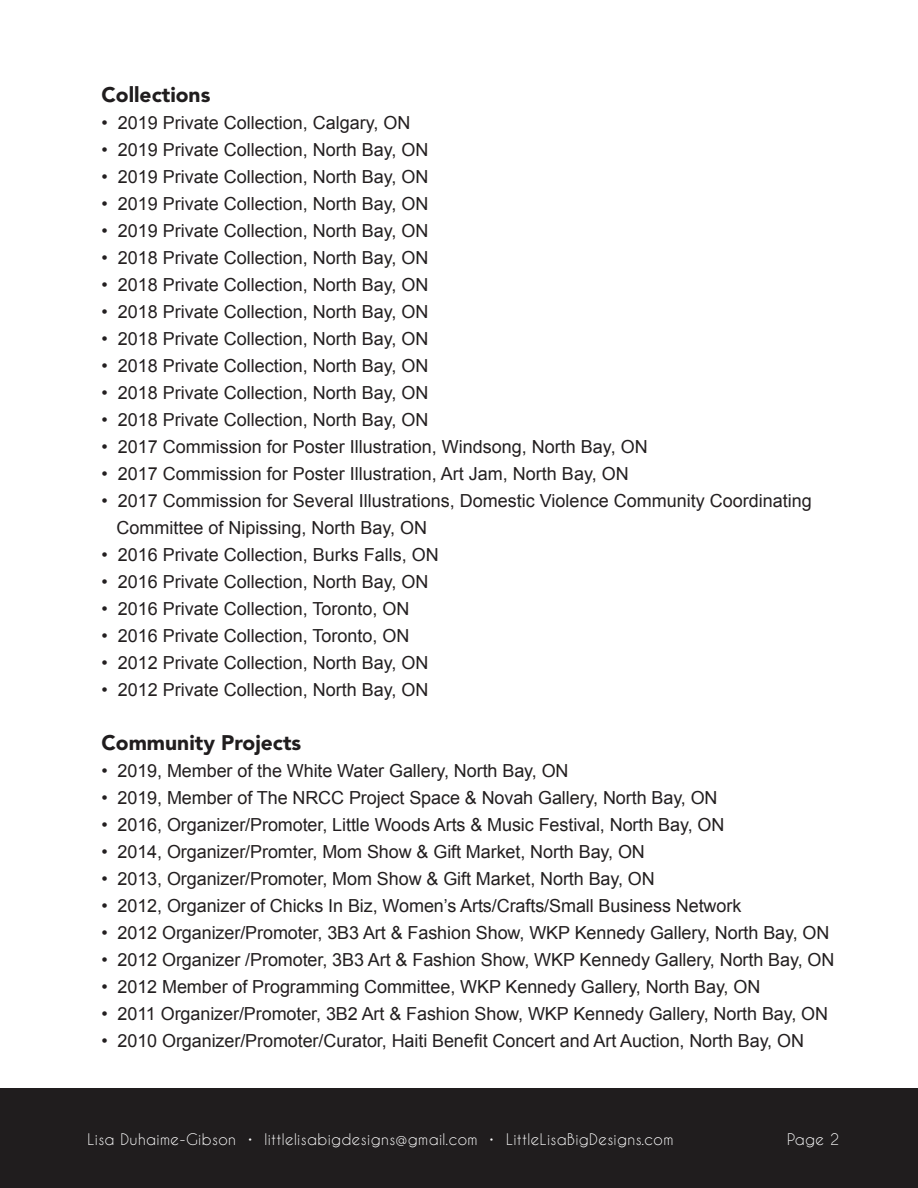
<style>
.page{position:relative;width:918px;height:1188px;background:#fff}
.page>*{position:absolute;margin:0;border:0;box-sizing:border-box;transform-origin:0 0}
.t1{font:900 21px "Avenir";color:#201d1e}
.t2{font:18px "Arial";color:#231f20}
.T4{font:15px "Caviar Dreams";letter-spacing:.025em;color:#fff}
</style>
<div class="page">
<div style="left:0;top:1089px;width:918px;height:99px;background:#201d1e"></div>
<p class="t1" style="left:102px;top:82px;width:110px">Collections</p>
<p class="t2" style="left:102px;top:111px;width:311px">• 2019 Private Collection, Calgary, ON</p>
<p class="t2" style="left:102px;top:138px;width:329px">• 2019 Private Collection, North Bay, ON</p>
<p class="t2" style="left:102px;top:165px;width:329px">• 2019 Private Collection, North Bay, ON</p>
<p class="t2" style="left:102px;top:192px;width:329px">• 2019 Private Collection, North Bay, ON</p>
<p class="t2" style="left:102px;top:219px;width:329px">• 2019 Private Collection, North Bay, ON</p>
<p class="t2" style="left:102px;top:246px;width:329px">• 2018 Private Collection, North Bay, ON</p>
<p class="t2" style="left:102px;top:273px;width:329px">• 2018 Private Collection, North Bay, ON</p>
<p class="t2" style="left:102px;top:300px;width:329px">• 2018 Private Collection, North Bay, ON</p>
<p class="t2" style="left:102px;top:327px;width:329px">• 2018 Private Collection, North Bay, ON</p>
<p class="t2" style="left:102px;top:354px;width:329px">• 2018 Private Collection, North Bay, ON</p>
<p class="t2" style="left:102px;top:381px;width:329px">• 2018 Private Collection, North Bay, ON</p>
<p class="t2" style="left:102px;top:408px;width:329px">• 2018 Private Collection, North Bay, ON</p>
<p class="t2" style="left:102px;top:435px;width:548px">• 2017 Commission for Poster Illustration, Windsong, North Bay, ON</p>
<p class="t2" style="left:102px;top:462px;width:529px">• 2017 Commission for Poster Illustration, Art Jam, North Bay, ON</p>
<p class="t2" style="left:102px;top:489px;width:712px">• 2017 Commission for Several Illustrations, Domestic Violence Community Coordinating</p>
<p class="t2" style="left:117px;top:516px;width:312px">Committee of Nipissing, North Bay, ON</p>
<p class="t2" style="left:102px;top:543px;width:339px">• 2016 Private Collection, Burks Falls, ON</p>
<p class="t2" style="left:102px;top:570px;width:329px">• 2016 Private Collection, North Bay, ON</p>
<p class="t2" style="left:102px;top:597px;width:310px">• 2016 Private Collection, Toronto, ON</p>
<p class="t2" style="left:102px;top:624px;width:310px">• 2016 Private Collection, Toronto, ON</p>
<p class="t2" style="left:102px;top:651px;width:329px">• 2012 Private Collection, North Bay, ON</p>
<p class="t2" style="left:102px;top:678px;width:329px">• 2012 Private Collection, North Bay, ON</p>
<p class="t1" style="left:102px;top:730px;width:201px">Community Projects</p>
<p class="t2" style="left:102px;top:759px;width:469px">• 2019, Member of the White Water Gallery, North Bay, ON</p>
<p class="t2" style="left:102px;top:786px;width:618px">• 2019, Member of The NRCC Project Space &amp; Novah Gallery, North Bay, ON</p>
<p class="t2" style="left:102px;top:813px;width:624px">• 2016, Organizer/Promoter, Little Woods Arts &amp; Music Festival, North Bay, ON</p>
<p class="t2" style="left:102px;top:840px;width:545px">• 2014, Organizer/Promter, Mom Show &amp; Gift Market, North Bay, ON</p>
<p class="t2" style="left:102px;top:867px;width:555px">• 2013, Organizer/Promoter, Mom Show &amp; Gift Market, North Bay, ON</p>
<p class="t2" style="left:102px;top:894px;width:641px">• 2012, Organizer of Chicks In Biz, Women’s Arts/Crafts/Small Business Network</p>
<p class="t2" style="left:102px;top:921px;width:729px">• 2012 Organizer/Promoter, 3B3 Art &amp; Fashion Show, WKP Kennedy Gallery, North Bay, ON</p>
<p class="t2" style="left:102px;top:948px;width:734px">• 2012 Organizer /Promoter, 3B3 Art &amp; Fashion Show, WKP Kennedy Gallery, North Bay, ON</p>
<p class="t2" style="left:102px;top:975px;width:660px">• 2012 Member of Programming Committee, WKP Kennedy Gallery, North Bay, ON</p>
<p class="t2" style="left:102px;top:1002px;width:728px">• 2011 Organizer/Promoter, 3B2 Art &amp; Fashion Show, WKP Kennedy Gallery, North Bay, ON</p>
<p class="t2" style="left:102px;top:1029px;width:704px">• 2010 Organizer/Promoter/Curator, Haiti Benefit Concert and Art Auction, North Bay, ON</p>
<p class="T4" style="left:87px;top:1130px;width:587px">Lisa Duhaime-Gibson • littlelisabigdesigns@gmail.com • LittleLisaBigDesigns.com</p>
<p class="T4" style="left:787px;top:1130px;width:54px">Page 2</p>
</div>
